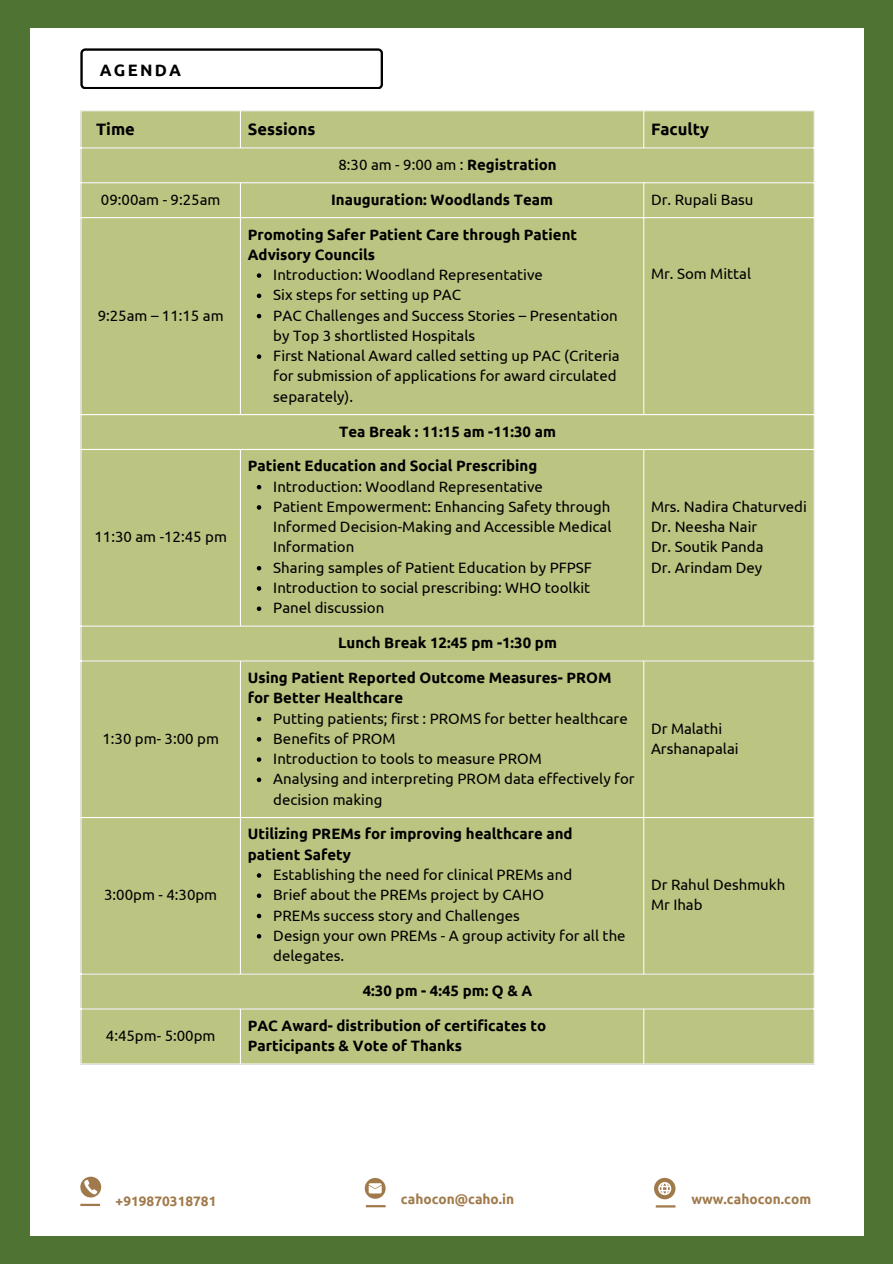
<style>
.page{position:relative;width:893px;height:1264px;background:#fff}
.page>*{position:absolute;margin:0;border:0;box-sizing:border-box;transform-origin:0 0}
.t1{font:700 16.5px "Ubuntu";color:#000}
.t2{font:15px/20.2px "Ubuntu";color:#000}
.t3{font:700 15px "Ubuntu";color:#000}
.t4{font:700 13.65px "Ubuntu";color:#a07a4b}
.s1{font-weight:700}
</style>
<div class="page">
<div style="left:0;top:0;width:892px;height:1263px;background:#4f7332"></div>
<div style="left:30px;top:28px;width:833px;height:1207px;background:#fff"></div>
<div style="left:81px;top:111px;width:732px;height:952px;background:#bcc482"></div>
<svg style="left:257px;top:273px;width:4px;height:5px"></svg>
<svg style="left:257px;top:293px;width:4px;height:5px"></svg>
<svg style="left:257px;top:314px;width:4px;height:4px"></svg>
<svg style="left:257px;top:354px;width:4px;height:5px"></svg>
<svg style="left:257px;top:485px;width:4px;height:4px"></svg>
<svg style="left:257px;top:505px;width:4px;height:4px"></svg>
<svg style="left:257px;top:566px;width:4px;height:4px"></svg>
<svg style="left:257px;top:586px;width:4px;height:4px"></svg>
<svg style="left:257px;top:606px;width:4px;height:5px"></svg>
<svg style="left:257px;top:716px;width:4px;height:5px"></svg>
<svg style="left:257px;top:737px;width:4px;height:4px"></svg>
<svg style="left:257px;top:757px;width:4px;height:4px"></svg>
<svg style="left:257px;top:777px;width:4px;height:5px"></svg>
<svg style="left:257px;top:873px;width:4px;height:4px"></svg>
<svg style="left:257px;top:893px;width:4px;height:5px"></svg>
<svg style="left:257px;top:913px;width:4px;height:5px"></svg>
<svg style="left:257px;top:934px;width:4px;height:4px"></svg>
<hr style="left:240px;top:111px;width:1px;height:36px;background:#fff">
<hr style="left:240px;top:183px;width:1px;height:231px;background:#fff">
<hr style="left:240px;top:450px;width:1px;height:175px;background:#fff">
<hr style="left:240px;top:661px;width:1px;height:312px;background:#fff">
<hr style="left:240px;top:1009px;width:1px;height:54px;background:#fff">
<hr style="left:643px;top:111px;width:1px;height:36px;background:#fff">
<hr style="left:643px;top:183px;width:1px;height:231px;background:#fff">
<hr style="left:643px;top:450px;width:1px;height:175px;background:#fff">
<hr style="left:643px;top:661px;width:1px;height:312px;background:#fff">
<hr style="left:643px;top:1009px;width:1px;height:54px;background:#fff">
<hr style="left:80px;top:147px;width:734px;height:1px;background:#fff">
<hr style="left:80px;top:182px;width:734px;height:1px;background:#fff">
<hr style="left:80px;top:217px;width:734px;height:1px;background:#fff">
<hr style="left:80px;top:414px;width:734px;height:1px;background:#fff">
<hr style="left:80px;top:449px;width:734px;height:1px;background:#fff">
<hr style="left:80px;top:625px;width:734px;height:1px;background:#fff">
<hr style="left:80px;top:660px;width:734px;height:1px;background:#fff">
<hr style="left:80px;top:817px;width:734px;height:1px;background:#fff">
<hr style="left:80px;top:973px;width:734px;height:1px;background:#fff">
<hr style="left:80px;top:1008px;width:734px;height:1px;background:#fff">
<hr style="left:655px;top:1205px;width:20px;height:2px;background:#a07a4b">
<svg style="left:654px;top:1177px;width:21px;height:22px"></svg>
<hr style="left:80px;top:1203px;width:20px;height:2px;background:#a07a4b">
<svg style="left:80px;top:1176px;width:21px;height:21px"></svg>
<hr style="left:366px;top:1204px;width:19px;height:3px;background:#a07a4b">
<svg style="left:365px;top:1178px;width:20px;height:20px"></svg>
<svg style="left:80px;top:48px;width:303px;height:41px"></svg>
<p class="t1" style="left:100px;top:61px;width:83px">AGENDA</p>
<h1 class="t1" style="left:96px;top:119px;width:40px">Time</h1>
<p class="t1" style="left:248px;top:119px;width:69px">Sessions</p>
<p class="t1" style="left:651px;top:119px;width:60px">Faculty</p>
<p class="t2" style="left:338px;top:154px;width:220px">8:30 am - 9:00 am : <span class="s1">Registration</span></p>
<p class="t2" style="left:101px;top:189px;width:121px">09:00am - 9:25am</p>
<p class="t3" style="left:331px;top:191px;width:223px">Inauguration: Woodlands Team</p>
<p class="t2" style="left:651px;top:189px;width:104px">Dr. Rupali Basu</p>
<p class="t2" style="left:98px;top:305px;width:127px">9:25am – 11:15 am</p>
<p class="t2" style="left:94px;top:526px;width:134px">11:30 am -12:45 pm</p>
<p class="t2" style="left:102px;top:728px;width:118px">1:30 pm- 3:00 pm</p>
<p class="t2" style="left:104px;top:884px;width:115px">3:00pm - 4:30pm</p>
<p class="t2" style="left:106px;top:1025px;width:111px">4:45pm- 5:00pm</p>
<p class="t3" style="left:248px;top:225px;width:331px">Promoting Safer Patient Care through Patient</p>
<p class="t3" style="left:248px;top:246px;width:129px">Advisory Councils</p>
<p class="t2" style="left:273px;top:264px;width:271px">Introduction: Woodland Representative</p>
<p class="t2" style="left:273px;top:285px;width:189px">Six steps for setting up PAC</p>
<p class="t2" style="left:273px;top:305px;width:346px">PAC Challenges and Success Stories – Presentation by Top 3 shortlisted Hospitals</p>
<p class="t2" style="left:273px;top:345px;width:348px">First National Award called setting up PAC (Criteria for submission of applications for award circulated separately).</p>
<p class="t3" style="left:339px;top:422px;width:218px">Tea Break : 11:15 am -11:30 am</p>
<p class="t3" style="left:248px;top:457px;width:291px">Patient Education and Social Prescribing</p>
<p class="t2" style="left:273px;top:476px;width:271px">Introduction: Woodland Representative</p>
<p class="t2" style="left:273px;top:496px;width:340px;text-align:justify">Patient Empowerment: Enhancing Safety through Informed Decision-Making and Accessible Medical Information</p>
<p class="t2" style="left:273px;top:557px;width:320px">Sharing samples of Patient Education by PFPSF</p>
<p class="t2" style="left:273px;top:577px;width:318px">Introduction to social prescribing: WHO toolkit</p>
<p class="t2" style="left:273px;top:597px;width:113px">Panel discussion</p>
<p class="t3" style="left:338px;top:634px;width:220px">Lunch Break 12:45 pm -1:30 pm</p>
<p class="t3" style="left:248px;top:669px;width:365px">Using Patient Reported Outcome Measures- PROM</p>
<p class="t3" style="left:248px;top:689px;width:157px">for Better Healthcare</p>
<p class="t2" style="left:273px;top:708px;width:356px">Putting patients; first : PROMS for better healthcare</p>
<p class="t2" style="left:273px;top:728px;width:124px">Benefits of PROM</p>
<p class="t2" style="left:273px;top:748px;width:270px">Introduction to tools to measure PROM</p>
<p class="t2" style="left:273px;top:768px;width:363px">Analysing and interpreting PROM data effectively for decision making</p>
<p class="t3" style="left:248px;top:825px;width:326px">Utilizing PREMs for improving healthcare and</p>
<p class="t3" style="left:248px;top:845px;width:105px">patient Safety</p>
<p class="t2" style="left:273px;top:864px;width:300px">Establishing the need for clinical PREMs and</p>
<p class="t2" style="left:273px;top:884px;width:272px">Brief about the PREMs project by CAHO</p>
<p class="t2" style="left:273px;top:904px;width:248px">PREMs success story and Challenges</p>
<p class="t2" style="left:273px;top:925px;width:354px">Design your own PREMs - A group activity for all the delegates.</p>
<p class="t3" style="left:363px;top:981px;width:171px">4:30 pm - 4:45 pm: Q &amp; A</p>
<p class="t3" style="left:248px;top:1016px;width:300px">PAC Award- distribution of certificates to</p>
<p class="t3" style="left:248px;top:1037px;width:216px">Participants &amp; Vote of Thanks</p>
<p class="t2" style="left:651px;top:263px;width:102px">Mr. Som Mittal</p>
<p class="t2" style="left:651px;top:496px;width:157px">Mrs. Nadira Chaturvedi</p>
<p class="t2" style="left:651px;top:516px;width:108px">Dr. Neesha Nair</p>
<p class="t2" style="left:651px;top:537px;width:114px">Dr. Soutik Panda</p>
<p class="t2" style="left:651px;top:557px;width:113px">Dr. Arindam Dey</p>
<p class="t2" style="left:651px;top:718px;width:89px">Dr Malathi<br>Arshanapalai</p>
<p class="t2" style="left:651px;top:874px;width:136px">Dr Rahul Deshmukh</p>
<p class="t2" style="left:651px;top:894px;width:53px">Mr Ihab</p>
<p class="t4" style="left:116px;top:1192px;width:102px">+919870318781</p>
<p class="t4" style="left:401px;top:1191px;width:115px">cahocon@caho.in</p>
<p class="t4" style="left:691px;top:1191px;width:121px">www.cahocon.com</p>
</div>
